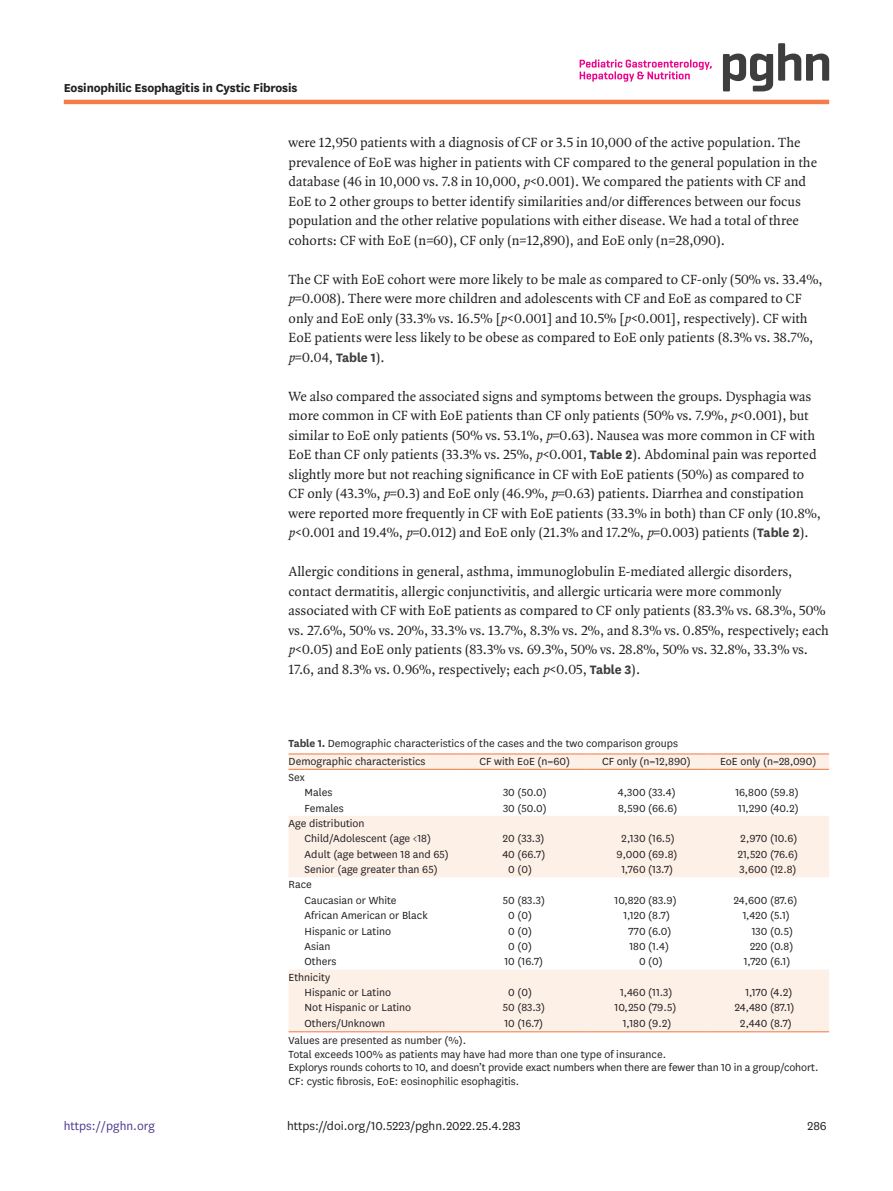
<style>
.page{position:relative;width:893px;height:1191px;background:#fff}
.page>*{position:absolute;margin:0;border:0;box-sizing:border-box;transform-origin:0 0}
.body_p{font:14.25px/19.5px "Quadraat OT";color:#231f20}
.body_p_first{font:14.25px/19.5px "Quadraat OT";color:#231f20}
.doi_running_footer{font:13.5px "National";color:#231f20}
.alt-title-type{font:700 13.5px "National";letter-spacing:-.01em;color:#231f20}
.t1{font:13.5px "National";color:#513a91}
.tbody_entry{font:12px "National";color:#231f20}
.table-wrap-foot_p{font:12px "National";letter-spacing:-.01em;color:#231f20}
.thead_entry{font:12px "National";color:#231f20}
.table-wrap_caption{font:12px "National";color:#231f20}
.table-wrap-foot_p_fi{font:12px "National";color:#231f20}
.s1{font-style:italic}
.s2{font-family:"National";font-weight:700;color:#3e3e3f}
.s3{font-weight:700;color:#3e3e3f}
</style>
<div class="page">
<hr style="left:64px;top:100px;width:765px;height:4px;background:#f47d4b">
<svg style="left:723px;top:43px;width:106px;height:48px"></svg>
<svg style="left:580px;top:60px;width:132px;height:22px"></svg>
<svg style="left:289px;top:754px;width:540px;height:277px"></svg>
<svg style="left:289px;top:753px;width:16px;height:1px"></svg>
<hr style="left:305px;top:753px;width:159px;height:1px;background:#f47d4b">
<hr style="left:464px;top:753px;width:122px;height:1px;background:#f47d4b">
<hr style="left:586px;top:753px;width:121px;height:1px;background:#f47d4b">
<hr style="left:707px;top:753px;width:122px;height:1px;background:#f47d4b">
<svg style="left:289px;top:769px;width:16px;height:1px"></svg>
<hr style="left:305px;top:769px;width:159px;height:1px;background:#f47d4b">
<hr style="left:464px;top:769px;width:122px;height:1px;background:#f47d4b">
<hr style="left:586px;top:769px;width:121px;height:1px;background:#f47d4b">
<hr style="left:707px;top:769px;width:122px;height:1px;background:#f47d4b">
<svg style="left:289px;top:1031px;width:16px;height:1px"></svg>
<hr style="left:305px;top:1031px;width:159px;height:1px;background:#f47d4b">
<hr style="left:464px;top:1031px;width:122px;height:1px;background:#f47d4b">
<hr style="left:586px;top:1031px;width:121px;height:1px;background:#f47d4b">
<hr style="left:707px;top:1031px;width:122px;height:1px;background:#f47d4b">
<p class="alt-title-type" style="left:64px;top:78px;width:235px">Eosinophilic Esophagitis in Cystic Fibrosis</p>
<p class="body_p_first" style="left:289px;top:133px;width:530px">were 12,950 patients with a diagnosis of CF or 3.5 in 10,000 of the active population. The prevalence of EoE was higher in patients with CF compared to the general population in the database (46 in 10,000 vs. 7.8 in 10,000, <span class="s1">p</span>&lt;0.001). We compared the patients with CF and EoE to 2 other groups to better identify similarities and/or differences between our focus population and the other relative populations with either disease. We had a total of three cohorts: CF with EoE (n=60), CF only (n=12,890), and EoE only (n=28,090).</p>
<p class="body_p" style="left:289px;top:269px;width:536px">The CF with EoE cohort were more likely to be male as compared to CF-only (50% vs. 33.4%, <span class="s1">p</span>=0.008). There were more children and adolescents with CF and EoE as compared to CF only and EoE only (33.3% vs. 16.5% [<span class="s1">p</span>&lt;0.001] and 10.5% [<span class="s1">p</span>&lt;0.001], respectively). CF with EoE patients were less likely to be obese as compared to EoE only patients (8.3% vs. 38.7%, <span class="s1">p</span>=0.04, <span class="s2">Table 1</span>).</p>
<p class="body_p" style="left:289px;top:386px;width:534px">We also compared the associated signs and symptoms between the groups. Dysphagia was more common in CF with EoE patients than CF only patients (50% vs. 7.9%, <span class="s1">p</span>&lt;0.001), but similar to EoE only patients (50% vs. 53.1%, <span class="s1">p</span>=0.63). Nausea was more common in CF with EoE than CF only patients (33.3% vs. 25%, <span class="s1">p</span>&lt;0.001, <span class="s2">Table 2</span>). Abdominal pain was reported slightly more but not reaching significance in CF with EoE patients (50%) as compared to CF only (43.3%, <span class="s1">p</span>=0.3) and EoE only (46.9%, <span class="s1">p</span>=0.63) patients. Diarrhea and constipation were reported more frequently in CF with EoE patients (33.3% in both) than CF only (10.8%, <span class="s1">p</span>&lt;0.001 and 19.4%, <span class="s1">p</span>=0.012) and EoE only (21.3% and 17.2%, <span class="s1">p</span>=0.003) patients (<span class="s2">Table 2</span>).</p>
<p class="body_p" style="left:289px;top:562px;width:542px">Allergic conditions in general, asthma, immunoglobulin E-mediated allergic disorders, contact dermatitis, allergic conjunctivitis, and allergic urticaria were more commonly associated with CF with EoE patients as compared to CF only patients (83.3% vs. 68.3%, 50% vs. 27.6%, 50% vs. 20%, 33.3% vs. 13.7%, 8.3% vs. 2%, and 8.3% vs. 0.85%, respectively; each <span class="s1">p</span>&lt;0.05) and EoE only patients (83.3% vs. 69.3%, 50% vs. 28.8%, 50% vs. 32.8%, 33.3% vs.<br>17.6, and 8.3% vs. 0.96%, respectively; each <span class="s1">p</span>&lt;0.05, <span class="s2">Table 3</span>).</p>
<p class="table-wrap_caption" style="left:289px;top:736px;width:391px"><span class="s3">Table 1.</span> Demographic characteristics of the cases and the two comparison groups</p>
<p class="thead_entry" style="left:289px;top:753px;width:138px">Demographic characteristics</p>
<p class="thead_entry" style="left:479px;top:753px;width:92px">CF with EoE (n=60)</p>
<p class="thead_entry" style="left:602px;top:753px;width:90px">CF only (n=12,890)</p>
<p class="thead_entry" style="left:720px;top:753px;width:98px">EoE only (n=28,090)</p>
<p class="tbody_entry" style="left:289px;top:769px;width:18px">Sex</p>
<p class="tbody_entry" style="left:305px;top:785px;width:29px">Males</p>
<p class="tbody_entry" style="left:503px;top:785px;width:45px">30 (50.0)</p>
<p class="tbody_entry" style="left:618px;top:785px;width:59px">4,300 (33.4)</p>
<p class="tbody_entry" style="left:735px;top:785px;width:65px">16,800 (59.8)</p>
<p class="tbody_entry" style="left:305px;top:800px;width:41px">Females</p>
<p class="tbody_entry" style="left:503px;top:800px;width:45px">30 (50.0)</p>
<p class="tbody_entry" style="left:618px;top:800px;width:61px">8,590 (66.6)</p>
<p class="tbody_entry" style="left:738px;top:800px;width:62px">11,290 (40.2)</p>
<p class="tbody_entry" style="left:289px;top:815px;width:78px">Age distribution</p>
<p class="tbody_entry" style="left:305px;top:831px;width:128px">Child/Adolescent (age &lt;18)</p>
<p class="tbody_entry" style="left:503px;top:831px;width:43px">20 (33.3)</p>
<p class="tbody_entry" style="left:622px;top:831px;width:55px">2,130 (16.5)</p>
<p class="tbody_entry" style="left:741px;top:831px;width:58px">2,970 (10.6)</p>
<p class="tbody_entry" style="left:305px;top:846px;width:146px">Adult (age between 18 and 65)</p>
<p class="tbody_entry" style="left:502px;top:846px;width:44px">40 (66.7)</p>
<p class="tbody_entry" style="left:617px;top:846px;width:62px">9,000 (69.8)</p>
<p class="tbody_entry" style="left:738px;top:846px;width:62px">21,520 (76.6)</p>
<p class="tbody_entry" style="left:305px;top:861px;width:135px">Senior (age greater than 65)</p>
<p class="tbody_entry" style="left:508px;top:861px;width:25px">0 (0)</p>
<p class="tbody_entry" style="left:621px;top:861px;width:53px">1,760 (13.7)</p>
<p class="tbody_entry" style="left:739px;top:861px;width:58px">3,600 (12.8)</p>
<p class="tbody_entry" style="left:289px;top:877px;width:25px">Race</p>
<p class="tbody_entry" style="left:305px;top:892px;width:94px">Caucasian or White</p>
<p class="tbody_entry" style="left:503px;top:892px;width:44px">50 (83.3)</p>
<p class="tbody_entry" style="left:614px;top:892px;width:64px">10,820 (83.9)</p>
<p class="tbody_entry" style="left:734px;top:892px;width:65px">24,600 (87.6)</p>
<p class="tbody_entry" style="left:305px;top:907px;width:125px">African American or Black</p>
<p class="tbody_entry" style="left:508px;top:907px;width:25px">0 (0)</p>
<p class="tbody_entry" style="left:623px;top:907px;width:48px">1,120 (8.7)</p>
<p class="tbody_entry" style="left:743px;top:907px;width:49px">1,420 (5.1)</p>
<p class="tbody_entry" style="left:305px;top:923px;width:88px">Hispanic or Latino</p>
<p class="tbody_entry" style="left:508px;top:923px;width:25px">0 (0)</p>
<p class="tbody_entry" style="left:629px;top:923px;width:44px">770 (6.0)</p>
<p class="tbody_entry" style="left:752px;top:923px;width:43px">130 (0.5)</p>
<p class="tbody_entry" style="left:305px;top:938px;width:27px">Asian</p>
<p class="tbody_entry" style="left:508px;top:938px;width:25px">0 (0)</p>
<p class="tbody_entry" style="left:629px;top:938px;width:41px">180 (1.4)</p>
<p class="tbody_entry" style="left:750px;top:938px;width:45px">220 (0.8)</p>
<p class="tbody_entry" style="left:305px;top:953px;width:33px">Others</p>
<p class="tbody_entry" style="left:504px;top:953px;width:40px">10 (16.7)</p>
<p class="tbody_entry" style="left:639px;top:953px;width:25px">0 (0)</p>
<p class="tbody_entry" style="left:744px;top:953px;width:48px">1,720 (6.1)</p>
<p class="tbody_entry" style="left:289px;top:969px;width:43px">Ethnicity</p>
<p class="tbody_entry" style="left:305px;top:984px;width:88px">Hispanic or Latino</p>
<p class="tbody_entry" style="left:508px;top:984px;width:25px">0 (0)</p>
<p class="tbody_entry" style="left:620px;top:984px;width:54px">1,460 (11.3)</p>
<p class="tbody_entry" style="left:745px;top:984px;width:48px">1,170 (4.2)</p>
<p class="tbody_entry" style="left:305px;top:999px;width:108px">Not Hispanic or Latino</p>
<p class="tbody_entry" style="left:503px;top:999px;width:44px">50 (83.3)</p>
<p class="tbody_entry" style="left:615px;top:999px;width:63px">10,250 (79.5)</p>
<p class="tbody_entry" style="left:735px;top:999px;width:61px">24,480 (87.1)</p>
<p class="tbody_entry" style="left:305px;top:1015px;width:82px">Others/Unknown</p>
<p class="tbody_entry" style="left:504px;top:1015px;width:40px">10 (16.7)</p>
<p class="tbody_entry" style="left:623px;top:1015px;width:50px">1,180 (9.2)</p>
<p class="tbody_entry" style="left:740px;top:1015px;width:53px">2,440 (8.7)</p>
<p class="table-wrap-foot_p_fi" style="left:289px;top:1032px;width:179px">Values are presented as number (%).</p>
<p class="table-wrap-foot_p" style="left:289px;top:1046px;width:379px">Total exceeds 100% as patients may have had more than one type of insurance.</p>
<p class="table-wrap-foot_p" style="left:289px;top:1059px;width:531px">Explorys rounds cohorts to 10, and doesn’t provide exact numbers when there are fewer than 10 in a group/cohort.</p>
<p class="table-wrap-foot_p" style="left:289px;top:1073px;width:232px">CF: cystic fibrosis, EoE: eosinophilic esophagitis.</p>
<p class="t1" style="left:64px;top:1116px;width:93px">https://pghn.org</p>
<p class="doi_running_footer" style="left:807px;top:1116px;width:21px">286</p>
<p class="doi_running_footer" style="left:287px;top:1116px;width:235px">https://doi.org/10.5223/pghn.2022.25.4.283</p>
</div>
